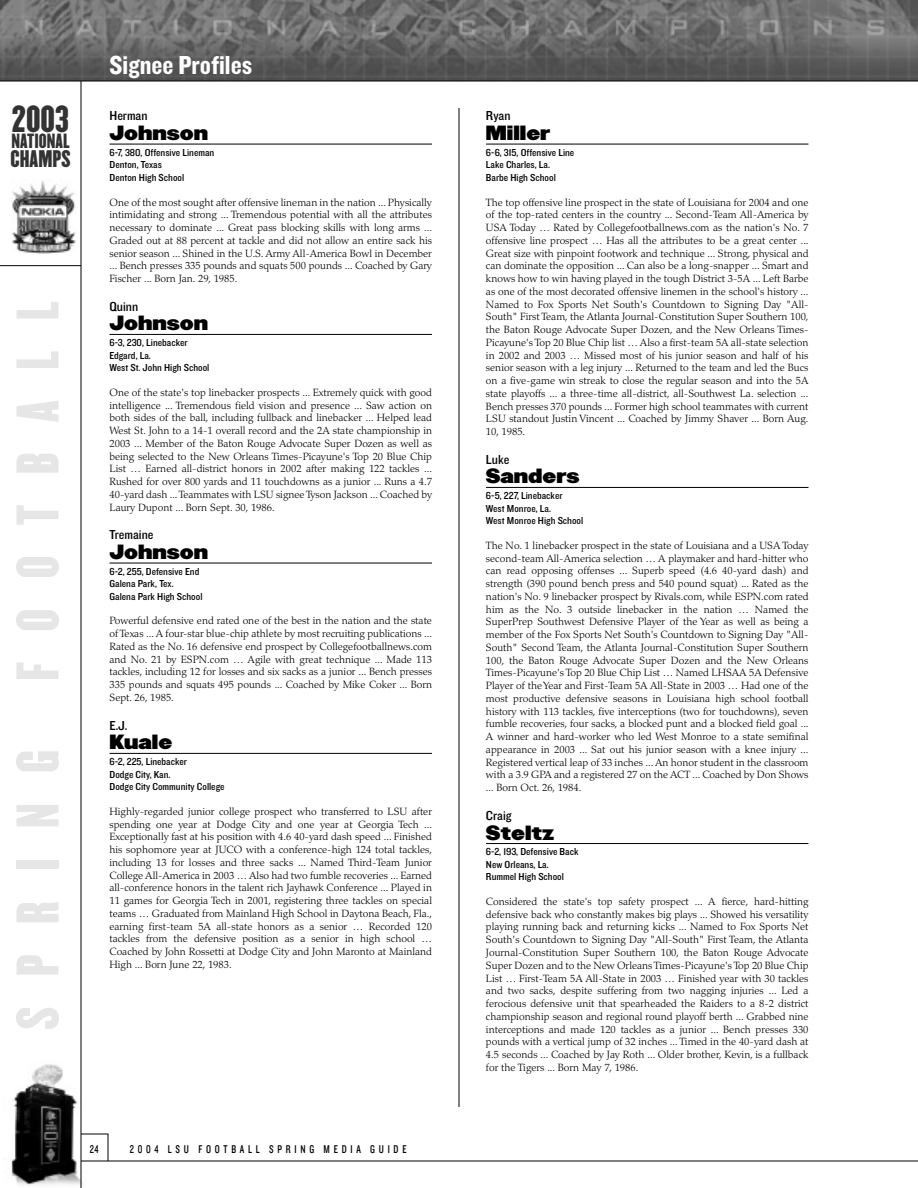
<style>
.page{position:relative;width:918px;height:1188px;background:#fff}
.page>*{position:absolute;margin:0;border:0;box-sizing:border-box;transform-origin:0 0}
.t1{font:52.5px "Champion HTF Lightweight";letter-spacing:.57em;color:#e6e6e6}
.t2{font:33px "Champion HTF Lightweight";color:#333}
.t3{font:27px "Champion HTF Jr Bold 10 Middlewt";color:#fff}
.t4{font:21px "Champion HTF Lightweight";color:#333}
.t5{font:18px "Champion HTF Heavyweight";color:#000}
.t6{font:18px "Champion HTF Lightweight";color:#333}
.t7{font:13.5px "Champion HTF Junior 10 Middlewt";color:#000}
.t8{font:11.7px "Champion HTF Junior 10 Middlewt";letter-spacing:.415em;color:#000;scale:.77 1}
.t9{font:300 10.5px/12.8px "Palatino";color:#000;text-align:justify}
.t10{font:10.5px/12.6px "Champion HTF Junior 10 Middlewt";color:#000}
</style>
<div class="page">
<img style="left:0;top:0;width:918px;height:81px">
<img style="left:11px;top:1050px;width:78px;height:137px">
<img style="left:12px;top:180px;width:64px;height:73px">
<hr style="left:0;top:81px;width:918px;height:1px;background:#000">
<hr style="left:81px;top:1161px;width:837px;height:1px;background:#000">
<svg style="left:82px;top:1134px;width:27px;height:27px"></svg>
<hr style="left:110px;top:144px;width:322px;height:1px;background:#000">
<hr style="left:110px;top:334px;width:322px;height:1px;background:#000">
<hr style="left:110px;top:563px;width:322px;height:1px;background:#000">
<hr style="left:110px;top:753px;width:322px;height:1px;background:#000">
<hr style="left:486px;top:144px;width:322px;height:1px;background:#000">
<hr style="left:486px;top:487px;width:322px;height:1px;background:#000">
<hr style="left:486px;top:843px;width:322px;height:1px;background:#000">
<hr style="left:459px;top:108px;width:1px;height:999px;background:#000">
<hr style="left:0;top:265px;width:81px;height:1px;background:#000">
<hr style="left:81px;top:81px;width:1px;height:1107px;background:#000">
<h2 class="t2" style="left:12px;top:101px;width:59px">2003</h2>
<h3 class="t6" style="left:12px;top:131px;width:60px">NATIONAL</h3>
<h3 class="t4" style="left:11px;top:148px;width:62px">CHAMPS</h3>
<h1 class="t1" style="left:10px;top:681px;width:381px;rotate:-90deg">FOOTBALL</h1>
<h1 class="t1" style="left:10px;top:1030px;width:282px;rotate:-90deg">SPRING</h1>
<h3 class="t3" style="left:110px;top:49px;width:144px">Signee Profiles</h3>
<p class="t7" style="left:110px;top:108px;width:40px">Herman</p>
<h3 class="t5" style="left:110px;top:123px;width:100px">Johnson</h3>
<p class="t10" style="left:110px;top:146px;width:106px">6-7, 380, Offensive Lineman<br>Denton, Texas<br>Denton High School</p>
<p class="t9" style="left:110px;top:197px;width:324px">One of the most sought after offensive lineman in the nation ... Physically intimidating and strong ... Tremendous potential with all the attributes necessary to dominate ... Great pass blocking skills with long arms ...<br>Graded out at 88 percent at tackle and did not allow an entire sack his senior season ... Shined in the U.S. Army All-America Bowl in December ... Bench presses 335 pounds and squats 500 pounds ... Coached by Gary Fischer ... Born Jan. 29, 1985.</p>
<p class="t7" style="left:110px;top:298px;width:30px">Quinn</p>
<h3 class="t5" style="left:110px;top:314px;width:100px">Johnson</h3>
<p class="t10" style="left:110px;top:336px;width:101px">6-3, 230, Linebacker<br>Edgard, La.<br>West St. John High School</p>
<p class="t9" style="left:110px;top:387px;width:324px">One of the state's top linebacker prospects ... Extremely quick with good intelligence ... Tremendous field vision and presence ... Saw action on both sides of the ball, including fullback and linebacker ... Helped lead West St. John to a 14-1 overall record and the 2A state championship in 2003 ... Member of the Baton Rouge Advocate Super Dozen as well as being selected to the New Orleans Times-Picayune's Top 20 Blue Chip List … Earned all-district honors in 2002 after making 122 tackles ...<br>Rushed for over 800 yards and 11 touchdowns as a junior ... Runs a 4.7<br>40-yard dash ...Teammates with LSU signee Tyson Jackson ... Coached by Laury Dupont ... Born Sept. 30, 1986.</p>
<p class="t7" style="left:110px;top:527px;width:45px">Tremaine</p>
<h3 class="t5" style="left:110px;top:542px;width:100px">Johnson</h3>
<p class="t10" style="left:110px;top:565px;width:95px">6-2, 255, Defensive End<br>Galena Park, Tex.<br>Galena Park High School</p>
<p class="t9" style="left:110px;top:616px;width:324px">Powerful defensive end rated one of the best in the nation and the state of Texas ... A four-star blue-chip athlete by most recruiting publications ...<br>Rated as the No. 16 defensive end prospect by Collegefootballnews.com and No. 21 by ESPN.com … Agile with great technique ... Made 113 tackles, including 12 for losses and six sacks as a junior ... Bench presses 335 pounds and squats 495 pounds ... Coached by Mike Coker ... Born Sept. 26, 1985.</p>
<p class="t7" style="left:110px;top:717px;width:19px">E.J.</p>
<h3 class="t5" style="left:110px;top:733px;width:64px">Kuale</h3>
<p class="t10" style="left:110px;top:755px;width:117px">6-2, 225, Linebacker<br>Dodge City, Kan.<br>Dodge City Community College</p>
<p class="t9" style="left:110px;top:806px;width:324px">Highly-regarded junior college prospect who transferred to LSU after spending one year at Dodge City and one year at Georgia Tech ...<br>Exceptionally fast at his position with 4.6 40-yard dash speed ... Finished his sophomore year at JUCO with a conference-high 124 total tackles, including 13 for losses and three sacks ... Named Third-Team Junior College All-America in 2003 … Also had two fumble recoveries ... Earned all-conference honors in the talent rich Jayhawk Conference ... Played in 11 games for Georgia Tech in 2001, registering three tackles on special teams … Graduated from Mainland High School in Daytona Beach, Fla., earning first-team 5A all-state honors as a senior … Recorded 120 tackles from the defensive position as a senior in high school … Coached by John Rossetti at Dodge City and John Maronto at Mainland High ... Born June 22, 1983.</p>
<p class="t8" style="left:90px;top:1142px;width:13px">24</p>
<p class="t8" style="left:130px;top:1142px;width:361px">2004 LSU FOOTBALL SPRING MEDIA GUIDE</p>
<p class="t7" style="left:486px;top:108px;width:26px">Ryan</p>
<h3 class="t5" style="left:486px;top:123px;width:66px">Miller</h3>
<p class="t10" style="left:486px;top:146px;width:90px">6-6, 315, Offensive Line<br>Lake Charles, La.<br>Barbe High School</p>
<p class="t9" style="left:486px;top:197px;width:324px">The top offensive line prospect in the state of Louisiana for 2004 and one of the top-rated centers in the country ... Second-Team All-America by USA Today … Rated by Collegefootballnews.com as the nation's No. 7 offensive line prospect … Has all the attributes to be a great center ...<br>Great size with pinpoint footwork and technique ... Strong, physical and can dominate the opposition ... Can also be a long-snapper ... Smart and knows how to win having played in the tough District 3-5A ... Left Barbe as one of the most decorated offensive linemen in the school's history ...<br>Named to Fox Sports Net South's Countdown to Signing Day "All-South" First Team, the Atlanta Journal-Constitution Super Southern 100, the Baton Rouge Advocate Super Dozen, and the New Orleans Times-Picayune's Top 20 Blue Chip list … Also a first-team 5A all-state selection in 2002 and 2003 … Missed most of his junior season and half of his senior season with a leg injury ... Returned to the team and led the Bucs on a five-game win streak to close the regular season and into the 5A state playoffs ... a three-time all-district, all-Southwest La. selection ...<br>Bench presses 370 pounds ... Former high school teammates with current LSU standout Justin Vincent ... Coached by Jimmy Shaver ... Born Aug.<br>10, 1985.</p>
<p class="t7" style="left:486px;top:451px;width:25px">Luke</p>
<h3 class="t5" style="left:486px;top:467px;width:95px">Sanders</h3>
<p class="t10" style="left:486px;top:489px;width:99px">6-5, 227, Linebacker<br>West Monroe, La.<br>West Monroe High School</p>
<p class="t9" style="left:486px;top:540px;width:324px">The No. 1 linebacker prospect in the state of Louisiana and a USA Today second-team All-America selection … A playmaker and hard-hitter who can read opposing offenses ... Superb speed (4.6 40-yard dash) and strength (390 pound bench press and 540 pound squat) ... Rated as the nation's No. 9 linebacker prospect by Rivals.com, while ESPN.com rated him as the No. 3 outside linebacker in the nation … Named the SuperPrep Southwest Defensive Player of the Year as well as being a member of the Fox Sports Net South's Countdown to Signing Day "All-South" Second Team, the Atlanta Journal-Constitution Super Southern 100, the Baton Rouge Advocate Super Dozen and the New Orleans Times-Picayune's Top 20 Blue Chip List … Named LHSAA 5A Defensive Player of the Year and First-Team 5A All-State in 2003 … Had one of the most productive defensive seasons in Louisiana high school football history with 113 tackles, five interceptions (two for touchdowns), seven fumble recoveries, four sacks, a blocked punt and a blocked field goal ...<br>A winner and hard-worker who led West Monroe to a state semifinal appearance in 2003 ... Sat out his junior season with a knee injury ...<br>Registered vertical leap of 33 inches ... An honor student in the classroom with a 3.9 GPA and a registered 27 on the ACT ... Coached by Don Shows ... Born Oct. 26, 1984.</p>
<p class="t7" style="left:486px;top:807px;width:27px">Craig</p>
<h3 class="t5" style="left:486px;top:823px;width:70px">Steltz</h3>
<p class="t10" style="left:486px;top:845px;width:94px">6-2, 193, Defensive Back<br>New Orleans, La.<br>Rummel High School</p>
<p class="t9" style="left:486px;top:896px;width:324px">Considered the state's top safety prospect ... A fierce, hard-hitting defensive back who constantly makes big plays ... Showed his versatility playing running back and returning kicks ... Named to Fox Sports Net South's Countdown to Signing Day "All-South" First Team, the Atlanta Journal-Constitution Super Southern 100, the Baton Rouge Advocate Super Dozen and to the New Orleans Times-Picayune's Top 20 Blue Chip List … First-Team 5A All-State in 2003 … Finished year with 30 tackles and two sacks, despite suffering from two nagging injuries ... Led a ferocious defensive unit that spearheaded the Raiders to a 8-2 district championship season and regional round playoff berth ... Grabbed nine interceptions and made 120 tackles as a junior ... Bench presses 330 pounds with a vertical jump of 32 inches ... Timed in the 40-yard dash at 4.5 seconds ... Coached by Jay Roth ... Older brother, Kevin, is a fullback for the Tigers ... Born May 7, 1986.</p>
</div>
